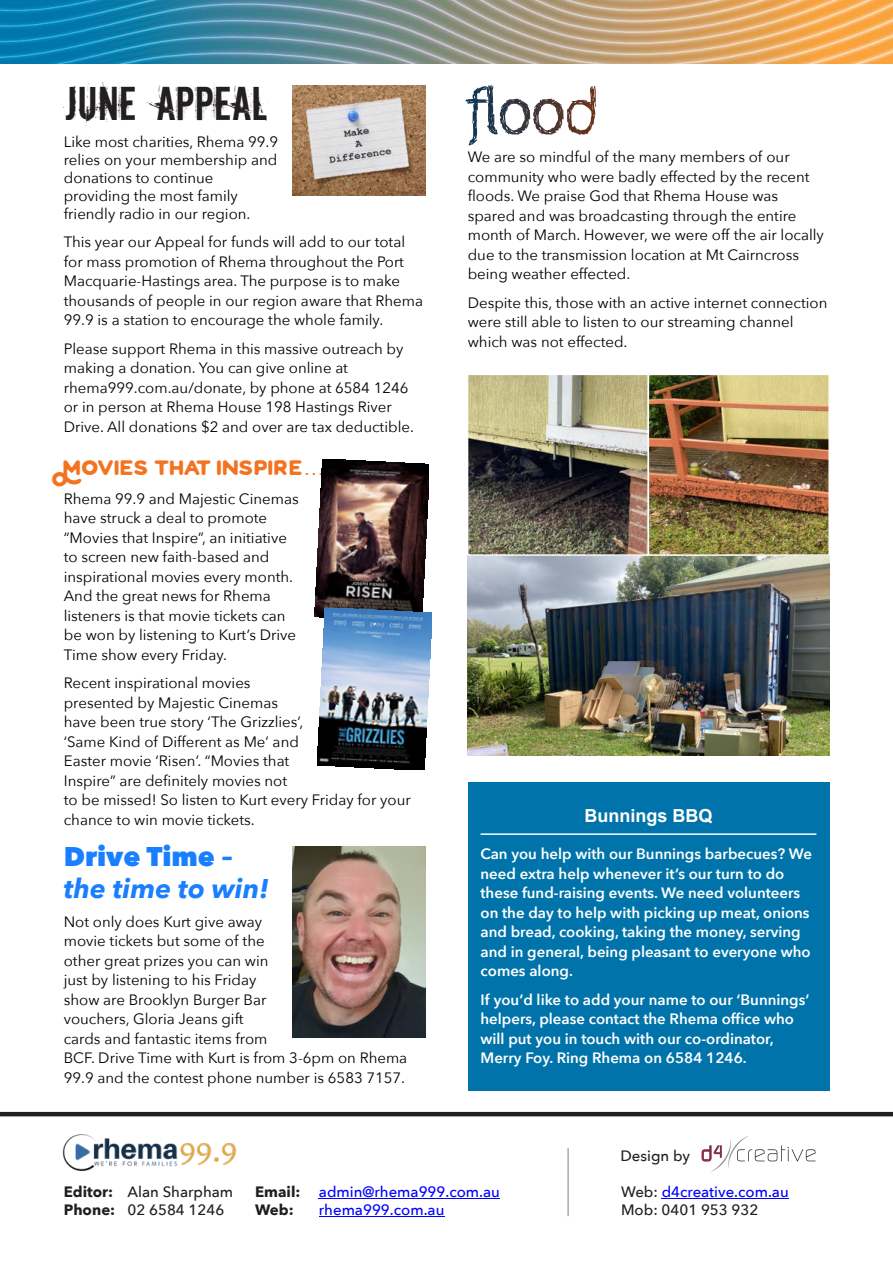
<style>
.page{position:relative;width:893px;height:1263px;background:#fff}
.page>*{position:absolute;margin:0;border:0;box-sizing:border-box;transform-origin:0 0}
.t1{font:45px "Downcome";color:#231f20}
.t2{font:italic 700 27px "Avenir Next";color:#197fff}
.t3{font:800 27px "Avenir Next";color:#197fff}
.t4{font:21px "Wild Fire";color:#f37420}
.t5{font:700 18px "Arial";color:#fff}
.t6{font:15px/19.5px "Avenir Next";color:#000}
.t7{font:600 15px/19.5px "Avenir Next";color:#fff}
.t8{font:500 15px/18px "Avenir Next";color:#231f20}
.t9{font:500 15px/18px "Avenir Next";color:#00f}
.s1{font-family:"Lucida Grande"}
.s2{font-weight:700}
.s3{font-weight:700;color:#231f20}
.s4{color:#00f}
</style>
<div class="page">
<img style="left:0;top:0;width:893px;height:64px">
<hr style="left:319px;top:1198px;width:181px;height:1px;background:#00f">
<hr style="left:319px;top:1216px;width:125px;height:1px;background:#00f">
<hr style="left:662px;top:1198px;width:127px;height:1px;background:#00f">
<img style="left:62px;top:1134px;width:175px;height:37px">
<svg style="left:702px;top:1136px;width:113px;height:36px"></svg>
<hr style="left:567px;top:1148px;width:2px;height:68px;background:#a7a9ac">
<hr style="left:0;top:1112px;width:893px;height:4px;background:#231f20">
<svg style="left:465px;top:85px;width:131px;height:60px"></svg>
<div style="left:468px;top:782px;width:361px;height:308px;background:#0074aa"></div>
<hr style="left:481px;top:833px;width:335px;height:2px;background:#fff">
<img style="left:292px;top:85px;width:133px;height:110px">
<img style="left:315px;top:459px;width:114px;height:158px">
<img style="left:317px;top:608px;width:115px;height:162px">
<img style="left:292px;top:846px;width:133px;height:192px">
<img style="left:468px;top:377px;width:361px;height:378px">
<div style="left:467px;top:374px;width:182px;height:182px;border:2px solid #fff"></div>
<div style="left:648px;top:374px;width:182px;height:182px;border:2px solid #fff"></div>
<h1 class="t1" style="left:64px;top:84px;width:205px">JUNE APPEAL</h1>
<p class="t6" style="left:64px;top:133px;width:216px;line-height:18px">Like most charities, Rhema 99.9 relies on your membership and donations to continue providing the most family friendly radio in our region.</p>
<p class="t6" style="left:64px;top:233px;width:361px">This year our Appeal for funds will add to our total for mass promotion of Rhema throughout the Port Macquarie-Hastings area. The purpose is to make thousands of people in our region aware that Rhema 99.9 is a station to encourage the whole family.</p>
<p class="t6" style="left:64px;top:339px;width:352px">Please support Rhema in this massive outreach by making a donation. You can give online at rhema999.com.au/donate, by phone at 6584 1246 or in person at Rhema House 198 Hastings River Drive. All donations $2 and over are tax deductible.</p>
<h3 class="t4" style="left:64px;top:460px;width:262px">Movies that inspire<span class="s1">…</span></h3>
<p class="t6" style="left:64px;top:489px;width:236px">Rhema 99.9 and Majestic Cinemas have struck a deal to promote “Movies that Inspire”, an initiative to screen new faith-based and inspirational movies every month.<br>And the great news for Rhema listeners is that movie tickets can be won by listening to Kurt’s Drive<br>Time show every Friday.</p>
<p class="t6" style="left:64px;top:674px;width:349px">Recent inspirational movies<br>presented by Majestic Cinemas<br>have been true story ‘The Grizzlies’,<br>‘Same Kind of Different as Me’ and<br>Easter movie ‘Risen’. “Movies that<br>Inspire” are definitely movies not<br>to be missed! So listen to Kurt every Friday for your chance to win movie tickets.</p>
<h2 class="t3" style="left:64px;top:839px;width:170px">Drive Time –</h2>
<h2 class="t2" style="left:64px;top:871px;width:207px">the time to win!</h2>
<p class="t6" style="left:64px;top:912px;width:345px">Not only does Kurt give away<br>movie tickets but some of the<br>other great prizes you can win<br>just by listening to his Friday<br>show are Brooklyn Burger Bar<br>vouchers, Gloria Jeans gift<br>cards and fantastic items from<br>BCF. Drive Time with Kurt is from 3-6pm on Rhema<br>99.9 and the contest phone number is 6583 7157.</p>
<p class="t6" style="left:468px;top:148px;width:358px">We are so mindful of the many members of our community who were badly effected by the recent floods. We praise God that Rhema House was spared and was broadcasting through the entire month of March. However, we were off the air locally due to the transmission location at Mt Cairncross being weather effected.</p>
<p class="t6" style="left:468px;top:293px;width:361px">Despite this, those with an active internet connection were still able to listen to our streaming channel which was not effected.</p>
<p class="t5" style="left:584px;top:809px;width:129px">Bunnings BBQ</p>
<p class="t7" style="left:481px;top:845px;width:333px">Can you help with our Bunnings barbecues? We need extra help whenever it’s our turn to do these fund-raising events. We need volunteers on the day to help with picking up meat, onions and bread, cooking, taking the money, serving and in general, being pleasant to everyone who comes along.</p>
<p class="t7" style="left:481px;top:990px;width:330px">If you’d like to add your name to our ‘Bunnings’ helpers, please contact the Rhema office who will put you in touch with our co-ordinator, Merry Foy. Ring Rhema on 6584 1246.</p>
<p class="t8" style="left:64px;top:1183px;width:171px"><span class="s2">Editor:</span> Alan Sharpham<br><span class="s2">Phone:</span> 02 6584 1246</p>
<p class="t9" style="left:255px;top:1183px;width:246px"><span class="s3">Email:</span> admin@rhema999.com.au<br><span class="s3">Web:</span></p>
<p class="t9" style="left:319px;top:1201px;width:127px">rhema999.com.au</p>
<p class="t8" style="left:620px;top:1147px;width:71px">Design by</p>
<p class="t8" style="left:621px;top:1183px;width:169px">Web: <span class="s4">d4creative.com.au<br></span>Mob: 0401 953 932</p>
</div>
